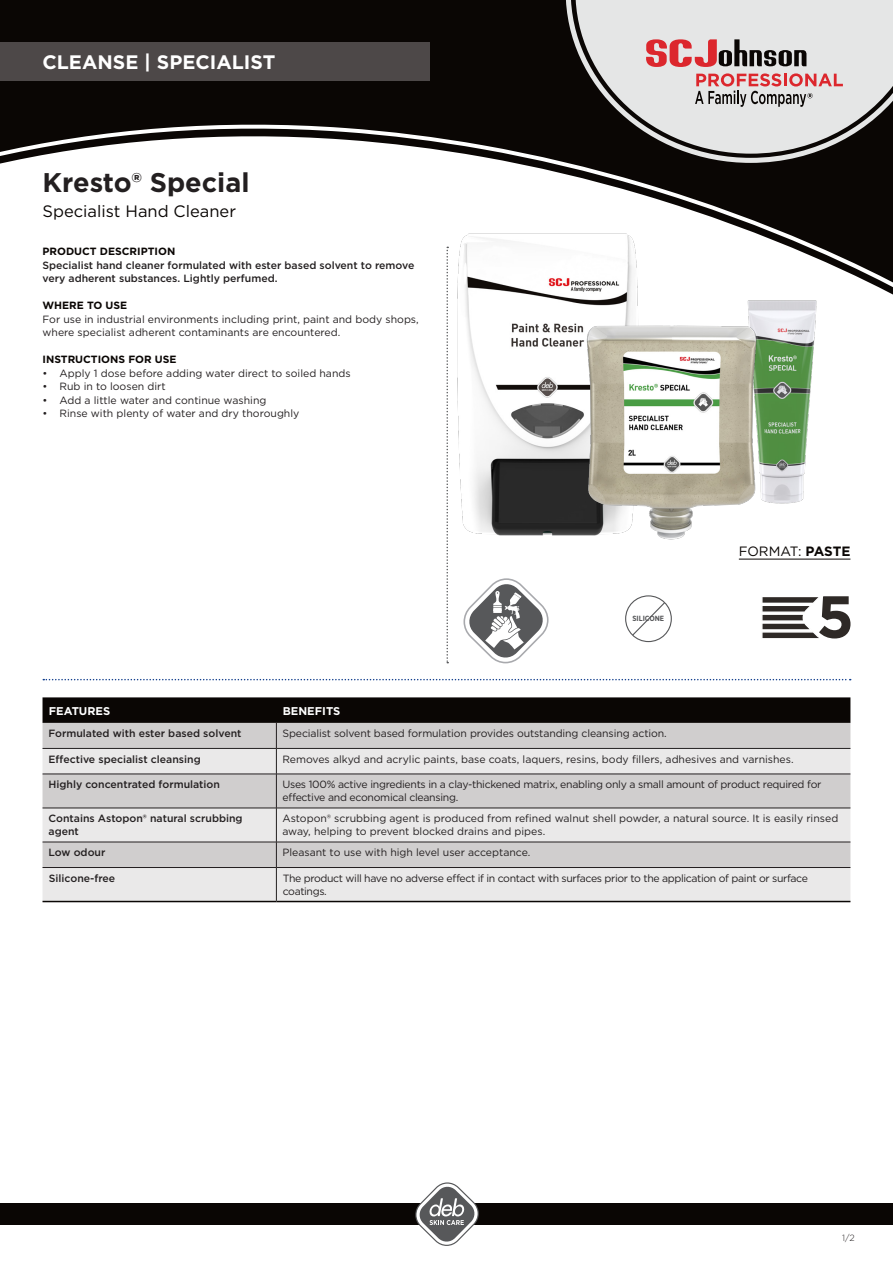
<style>
.page{position:relative;width:893px;height:1263px;background:#fff}
.page>*{position:absolute;margin:0;border:0;box-sizing:border-box;transform-origin:0 0}
.t1{font:700 59.25px "Gotham";color:#2e2926}
.Product_Title{font:700 27px "Gotham";color:#231f20}
.t2{font:700 19.5px "Gotham";color:#fff}
.t3{font:16.5px "Gotham";color:#0a0604}
.t4{font:13.5px "Gotham";color:#0a0604}
.t5{font:700 11.25px "Gotham";color:#fff}
.t6{font:10.5px/13.5px "Gotham";color:#231f20}
.t7{font:500 10.5px/13.5px "Gotham";color:#231f20}
.t8{font:10.5px/12.8px "Gotham";letter-spacing:-.025em;color:#231f20}
.t9{font:10.5px/12.8px "Gotham";letter-spacing:-.035em;color:#231f20}
.t10{font:700 10.5px "Gotham";color:#0a0604}
.t11{font:300 9px "Gotham";color:#231f20}
.t12{font:700 7.5px "Gotham Narrow";color:#57585a}
.s1{font-weight:700}
</style>
<div class="page">
<div style="left:0;top:0;width:893px;height:295px;background:#0a0604"></div>
<svg style="left:0;top:119px;width:893px;height:175px"></svg>
<div style="left:0;top:1203px;width:893px;height:22px;background:#0a0604"></div>
<svg style="left:415px;top:1182px;width:64px;height:64px"></svg>
<div style="left:0;top:43px;width:429px;height:38px;background:#4d4848"></div>
<svg style="left:566px;top:0;width:327px;height:163px;background:#2d2928"></svg>
<svg style="left:575px;top:0;width:318px;height:154px;background:#b9b9b9"></svg>
<svg style="left:646px;top:39px;width:161px;height:28px;background:#b28687"></svg>
<svg style="left:695px;top:73px;width:148px;height:34px;background:#cbabac"></svg>
<svg style="left:446px;top:554px;width:2px;height:109px"></svg>
<svg style="left:43px;top:679px;width:808px;height:1px"></svg>
<hr style="left:739px;top:559px;width:111px;height:1px;background:#0a0604">
<svg style="left:43px;top:775px;width:807px;height:126px;background:#dbdada"></svg>
<hr style="left:43px;top:842px;width:233px;height:1px;background:#231f20">
<hr style="left:276px;top:842px;width:574px;height:1px;background:#231f20">
<svg style="left:276px;top:842px;width:1px;height:25px"></svg>
<hr style="left:43px;top:867px;width:233px;height:1px;background:#231f20">
<hr style="left:276px;top:867px;width:574px;height:1px;background:#231f20">
<hr style="left:276px;top:868px;width:1px;height:33px;background:#231f20">
<svg style="left:43px;top:697px;width:807px;height:77px;background:#939190"></svg>
<hr style="left:43px;top:774px;width:233px;height:1px;background:#231f20">
<hr style="left:276px;top:774px;width:574px;height:1px;background:#231f20">
<hr style="left:276px;top:774px;width:1px;height:34px;background:#231f20">
<hr style="left:43px;top:808px;width:233px;height:1px;background:#231f20">
<hr style="left:276px;top:808px;width:574px;height:1px;background:#231f20">
<hr style="left:276px;top:808px;width:1px;height:34px;background:#231f20">
<hr style="left:43px;top:901px;width:233px;height:1px;background:#0a0604">
<hr style="left:276px;top:901px;width:574px;height:1px;background:#0a0604">
<svg style="left:463px;top:578px;width:86px;height:85px"></svg>
<img style="left:736px;top:289px;width:96px;height:215px">
<img style="left:445px;top:221px;width:211px;height:333px">
<img style="left:582px;top:320px;width:178px;height:224px">
<svg style="left:762px;top:597px;width:57px;height:42px"></svg>
<svg style="left:631px;top:601px;width:35px;height:36px"></svg>
<div style="left:625px;top:595px;width:47px;height:47px;border:1px solid #57585a;border-radius:50%"></div>
<p class="t2" style="left:43px;top:49px;width:234px">CLEANSE | SPECIALIST</p>
<p class="Product_Title" style="left:43px;top:164px;width:208px">Kresto® Special</p>
<p class="t3" style="left:43px;top:201px;width:195px">Specialist Hand Cleaner</p>
<p class="t10" style="left:43px;top:244px;width:134px">PRODUCT DESCRIPTION</p>
<p class="t7" style="left:43px;top:258px;width:373px">Specialist hand cleaner formulated with ester based solvent to remove very adherent substances. Lightly perfumed.</p>
<p class="t10" style="left:43px;top:298px;width:86px">WHERE TO USE</p>
<p class="t6" style="left:43px;top:312px;width:378px">For use in industrial environments including print, paint and body shops, where specialist adherent contaminants are encountered.</p>
<p class="t10" style="left:43px;top:352px;width:136px">INSTRUCTIONS FOR USE</p>
<p class="t6" style="left:43px;top:366px;width:310px">• Apply 1 dose before adding water direct to soiled hands</p>
<p class="t6" style="left:43px;top:379px;width:125px">• Rub in to loosen dirt</p>
<p class="t6" style="left:43px;top:393px;width:225px">• Add a little water and continue washing</p>
<p class="t6" style="left:43px;top:406px;width:258px">• Rinse with plenty of water and dry thoroughly</p>
<p class="t12" style="left:632px;top:613px;width:33px">SILICONE</p>
<p class="t4" style="left:739px;top:543px;width:113px">FORMAT: <span class="s1">PASTE</span></p>
<p class="t1" style="left:816px;top:577px;width:39px">5</p>
<p class="t5" style="left:49px;top:703px;width:63px">FEATURES</p>
<p class="t5" style="left:283px;top:703px;width:59px">BENEFITS</p>
<p class="t7" style="left:49px;top:727px;width:195px">Formulated with ester based solvent</p>
<p class="t6" style="left:282px;top:727px;width:386px">Specialist solvent based formulation provides outstanding cleansing action.</p>
<p class="t7" style="left:49px;top:752px;width:154px">Effective specialist cleansing</p>
<p class="t6" style="left:282px;top:752px;width:513px">Removes alkyd and acrylic paints, base coats, laquers, resins, body fillers, adhesives and varnishes.</p>
<p class="t7" style="left:49px;top:778px;width:173px">Highly concentrated formulation</p>
<p class="t8" style="left:282px;top:778px;width:540px">Uses 100% active ingredients in a clay-thickened matrix, enabling only a small amount of product required for effective and economical cleansing.</p>
<p class="t7" style="left:49px;top:812px;width:196px;line-height:12.8px">Contains Astopon® natural scrubbing agent</p>
<p class="t6" style="left:282px;top:812px;width:557px;line-height:12.8px">Astopon® scrubbing agent is produced from refined walnut shell powder, a natural source. It is easily rinsed away, helping to prevent blocked drains and pipes.</p>
<p class="t7" style="left:49px;top:846px;width:58px">Low odour</p>
<p class="t6" style="left:282px;top:846px;width:250px">Pleasant to use with high level user acceptance.</p>
<p class="t7" style="left:49px;top:872px;width:68px">Silicone-free</p>
<p class="t9" style="left:283px;top:872px;width:527px">The product will have no adverse effect if in contact with surfaces prior to the application of paint or surface coatings.</p>
<p class="t11" style="left:842px;top:1232px;width:14px">1/2</p>
</div>
